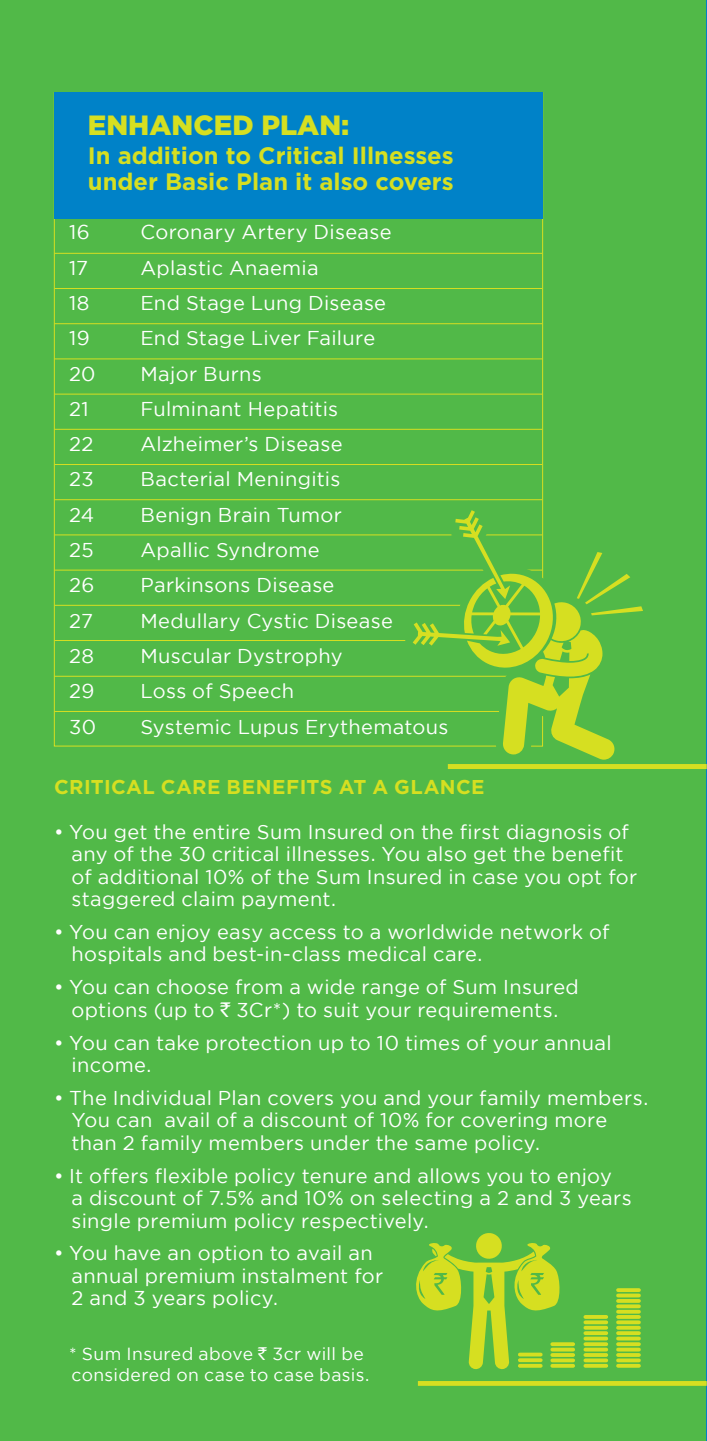
<style>
.page{position:relative;width:707px;height:1441px;background:#fff}
.page>*{position:absolute;margin:0;border:0;box-sizing:border-box;transform-origin:0 0}
.t1{font:900 27.75px "Gotham";color:#d6df21}
.t2{font:700 23.75px/25.5px "Gotham";color:#d6df21}
.t3{font:20px/22.5px "Gotham";letter-spacing:.015em;color:#fff}
.t4{font:20px/22.5px "Gotham";letter-spacing:.02em;color:#fff}
.t5{font:700 20px "Gotham";letter-spacing:.02em;color:#d6df21}
.t6{font:17.5px/21px "Gotham";letter-spacing:.02em;color:#fff}
.s1{font-style:inherit}
.s2{font-family:"Rupee Foradian"}
</style>
<div class="page">
<div style="left:0;top:0;width:706px;height:1440px;background:#51b948"></div>
<hr style="left:706px;top:0;width:1px;height:1440px;background:#0082c8">
<svg style="left:54px;top:219px;width:489px;height:527px"></svg>
<hr style="left:54px;top:253px;width:488px;height:1px;background:#d6df21">
<hr style="left:54px;top:323px;width:488px;height:1px;background:#d6df21">
<hr style="left:54px;top:288px;width:488px;height:1px;background:#d6df21">
<hr style="left:54px;top:393px;width:488px;height:1px;background:#d6df21">
<hr style="left:54px;top:358px;width:488px;height:1px;background:#d6df21">
<hr style="left:54px;top:464px;width:488px;height:1px;background:#d6df21">
<hr style="left:54px;top:429px;width:488px;height:1px;background:#d6df21">
<hr style="left:54px;top:499px;width:488px;height:1px;background:#d6df21">
<hr style="left:54px;top:569px;width:488px;height:1px;background:#d6df21">
<hr style="left:54px;top:534px;width:488px;height:1px;background:#d6df21">
<hr style="left:54px;top:640px;width:488px;height:1px;background:#d6df21">
<hr style="left:54px;top:605px;width:488px;height:1px;background:#d6df21">
<hr style="left:54px;top:676px;width:488px;height:1px;background:#d6df21">
<hr style="left:54px;top:711px;width:488px;height:1px;background:#d6df21">
<div style="left:54px;top:92px;width:489px;height:127px;background:#0082c8"></div>
<div style="left:418px;top:1380px;width:288px;height:5px;background:#d6df21"></div>
<svg style="left:550px;top:1363px;width:25px;height:4px"></svg>
<svg style="left:550px;top:1358px;width:25px;height:4px"></svg>
<svg style="left:550px;top:1352px;width:25px;height:4px"></svg>
<svg style="left:550px;top:1347px;width:25px;height:4px"></svg>
<hr style="left:550px;top:1342px;width:25px;height:3px;background:#d6df21;border-radius:2px">
<svg style="left:583px;top:1363px;width:25px;height:4px"></svg>
<svg style="left:583px;top:1358px;width:25px;height:4px"></svg>
<svg style="left:583px;top:1352px;width:25px;height:4px"></svg>
<svg style="left:583px;top:1347px;width:25px;height:4px"></svg>
<hr style="left:583px;top:1342px;width:25px;height:3px;background:#d6df21;border-radius:2px">
<svg style="left:583px;top:1336px;width:25px;height:4px"></svg>
<hr style="left:583px;top:1331px;width:25px;height:3px;background:#d6df21;border-radius:2px">
<svg style="left:583px;top:1325px;width:25px;height:4px"></svg>
<svg style="left:583px;top:1320px;width:25px;height:4px"></svg>
<svg style="left:583px;top:1314px;width:25px;height:4px"></svg>
<svg style="left:616px;top:1363px;width:24px;height:4px"></svg>
<svg style="left:616px;top:1358px;width:24px;height:4px"></svg>
<svg style="left:616px;top:1352px;width:24px;height:4px"></svg>
<svg style="left:616px;top:1347px;width:24px;height:4px"></svg>
<hr style="left:616px;top:1342px;width:24px;height:3px;background:#d6df21;border-radius:2px">
<svg style="left:616px;top:1336px;width:24px;height:4px"></svg>
<hr style="left:616px;top:1331px;width:24px;height:3px;background:#d6df21;border-radius:2px">
<svg style="left:616px;top:1325px;width:24px;height:4px"></svg>
<svg style="left:616px;top:1320px;width:24px;height:4px"></svg>
<svg style="left:616px;top:1314px;width:24px;height:4px"></svg>
<svg style="left:616px;top:1309px;width:24px;height:4px"></svg>
<svg style="left:616px;top:1304px;width:24px;height:4px"></svg>
<svg style="left:616px;top:1298px;width:24px;height:4px"></svg>
<svg style="left:616px;top:1293px;width:24px;height:4px"></svg>
<hr style="left:616px;top:1288px;width:24px;height:3px;background:#d6df21;border-radius:2px">
<svg style="left:416px;top:1233px;width:145px;height:136px"></svg>
<svg style="left:402px;top:500px;width:205px;height:260px"></svg>
<div style="left:447px;top:764px;width:259px;height:5px;background:#d6df21"></div>
<svg style="left:412px;top:510px;width:231px;height:249px"></svg>
<h1 class="t1" style="left:88px;top:109px;width:263px">ENHANCED PLAN:</h1>
<p class="t2" style="left:88px;top:143px;width:367px">In addition to Critical Illnesses under Basic Plan it also covers</p>
<p class="t3" style="left:69px;top:221px;width:22px">16</p>
<p class="t3" style="left:140px;top:221px;width:252px">Coronary Artery Disease</p>
<p class="t3" style="left:69px;top:256px;width:21px">17</p>
<p class="t3" style="left:140px;top:256px;width:180px">Aplastic Anaemia</p>
<p class="t3" style="left:69px;top:291px;width:22px">18</p>
<p class="t3" style="left:140px;top:291px;width:247px">End Stage Lung Disease</p>
<p class="t3" style="left:69px;top:327px;width:22px">19</p>
<p class="t3" style="left:140px;top:327px;width:236px">End Stage Liver Failure</p>
<p class="t3" style="left:69px;top:362px;width:28px">20</p>
<p class="t3" style="left:140px;top:362px;width:123px">Major Burns</p>
<p class="t3" style="left:69px;top:397px;width:21px">21</p>
<p class="t3" style="left:140px;top:397px;width:199px">Fulminant Hepatitis</p>
<p class="t3" style="left:69px;top:432px;width:26px">22</p>
<p class="t3" style="left:140px;top:432px;width:204px">Alzheimer’s Disease</p>
<p class="t3" style="left:69px;top:468px;width:26px">23</p>
<p class="t3" style="left:140px;top:468px;width:201px">Bacterial Meningitis</p>
<p class="t3" style="left:69px;top:503px;width:27px">24</p>
<p class="t3" style="left:140px;top:503px;width:203px">Benign Brain Tumor</p>
<p class="t3" style="left:69px;top:538px;width:26px">25</p>
<p class="t3" style="left:140px;top:538px;width:181px">Apallic Syndrome</p>
<p class="t3" style="left:69px;top:573px;width:27px">26</p>
<p class="t3" style="left:140px;top:573px;width:195px">Parkinsons Disease</p>
<p class="t3" style="left:69px;top:609px;width:26px">27</p>
<p class="t3" style="left:140px;top:609px;width:254px">Medullary Cystic Disease</p>
<p class="t3" style="left:69px;top:644px;width:26px">28</p>
<p class="t3" style="left:140px;top:644px;width:203px">Muscular Dystrophy</p>
<p class="t3" style="left:69px;top:679px;width:27px">29</p>
<p class="t3" style="left:140px;top:679px;width:155px">Loss of Speech</p>
<p class="t3" style="left:69px;top:715px;width:28px">30</p>
<p class="t3" style="left:140px;top:715px;width:309px">Systemic Lupus Erythematous</p>
<p class="t5" style="left:54px;top:773px;width:432px">CRITICAL CARE BENEFITS AT A GLANCE</p>
<p class="t3" style="left:71px;top:820px;width:567px;text-indent:-18px">• You get the entire Sum Insured on the first diagnosis of any of the 30 critical illnesses. You also get the benefit of additional 10% of the Sum Insured in case you opt for staggered claim payment.</p>
<p class="t3" style="left:71px;top:920px;width:539px;text-indent:-18px">• You can enjoy easy access to a worldwide network of hospitals and best-in-class medical care.</p>
<p class="t4" style="left:54px;top:975px;width:526px;text-align:center"><span class="s1">•</span> You can choose from a wide range of Sum Insured options (up to <span class="s2">`</span> <span class="s1">3</span>Cr*) to suit your requirements.</p>
<p class="t4" style="left:71px;top:1030px;width:541px;text-indent:-18px">• You can take protection up to 10 times of your annual income.</p>
<p class="t4" style="left:71px;top:1086px;width:578px;text-indent:-18px">• The Individual Plan covers you and your family members.<br>You can avail of a discount of 10% for covering more than 2 family members under the same policy.</p>
<p class="t3" style="left:71px;top:1163px;width:561px;text-indent:-18px">• It offers flexible policy tenure and allows you to enjoy<br>a discount of 7.5% and 10% on selecting a 2 and 3 years single premium policy respectively.</p>
<p class="t4" style="left:71px;top:1241px;width:313px;text-indent:-18px">• You have an option to avail an annual premium instalment for<br>2 and 3 years policy.</p>
<p class="t6" style="left:69px;top:1342px;width:302px">* Sum Insured above <span class="s2">`</span> 3cr will be considered on case to case basis.</p>
</div>
